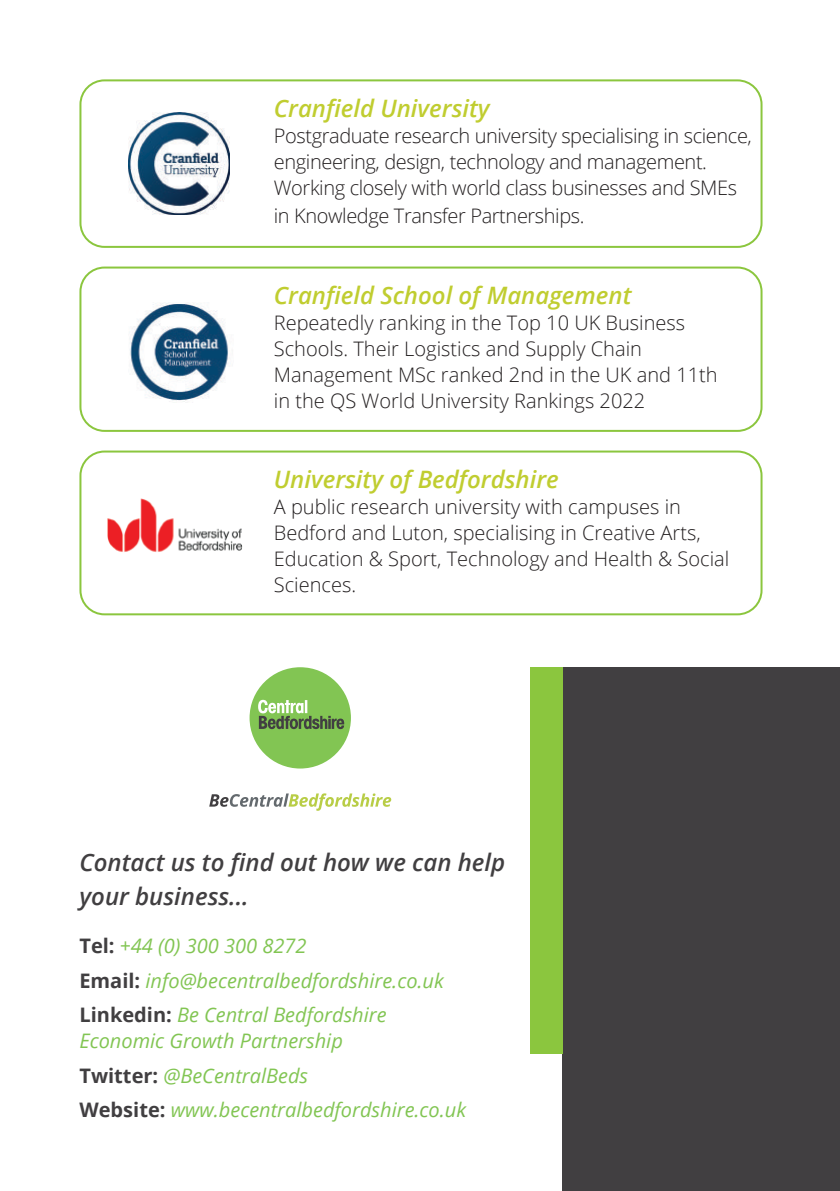
<style>
.page{position:relative;width:840px;height:1191px;background:#fff}
.page>*{position:absolute;margin:0;border:0;box-sizing:border-box;transform-origin:0 0}
.t1{font:italic 600 24px "Open Sans";color:#c0cd30}
.t2{font:italic 600 24px/34.4px "Open Sans";color:#413f41}
.t3{font:300 20px/26px "Open Sans";color:#231f20}
.t4{font:italic 20px/34.4px "Open Sans";color:#82c553}
.t5{font:300 20px/26px "Open Sans";letter-spacing:-.02em;color:#231f20}
.s1{font-weight:700;font-style:normal;color:#413f41}
</style>
<div class="page">
<div style="left:79px;top:450px;width:683px;height:165px;border:2px solid #8bc63e;border-radius:24px"></div>
<img style="left:107px;top:498px;width:136px;height:54px">
<div style="left:562px;top:667px;width:277px;height:524px;background:#413f41"></div>
<div style="left:530px;top:667px;width:32px;height:386px;background:#8bc63e"></div>
<div style="left:249px;top:667px;width:102px;height:101px;background:#82c553;border-radius:50%"></div>
<svg style="left:258px;top:700px;width:86px;height:29px"></svg>
<svg style="left:209px;top:793px;width:182px;height:17px"></svg>
<div style="left:79px;top:79px;width:683px;height:169px;border:2px solid #8bc63e;border-radius:24px"></div>
<div style="left:79px;top:266px;width:683px;height:166px;border:2px solid #8bc63e;border-radius:24px"></div>
<img style="left:129px;top:113px;width:101px;height:101px">
<img style="left:129px;top:303px;width:99px;height:99px">
<p class="t1" style="left:274px;top:92px;width:217px">Cranfield University</p>
<p class="t5" style="left:274px;top:122px;width:479px">Postgraduate research university specialising in science, engineering, design, technology and management.<br>Working closely with world class businesses and SMEs</p>
<p class="t5" style="left:274px;top:202px;width:312px">in Knowledge Transfer Partnerships.</p>
<p class="t1" style="left:274px;top:279px;width:359px">Cranfield School of Management</p>
<p class="t3" style="left:274px;top:309px;width:445px">Repeatedly ranking in the Top 10 UK Business Schools. Their Logistics and Supply Chain Management MSc ranked 2nd in the UK and 11th in the QS World University Rankings 2022</p>
<p class="t1" style="left:274px;top:463px;width:286px">University of Bedfordshire</p>
<p class="t3" style="left:274px;top:493px;width:457px">A public research university with campuses in Bedford and Luton, specialising in Creative Arts, Education &amp; Sport, Technology and Health &amp; Social Sciences.</p>
<p class="t2" style="left:79px;top:844px;width:427px">Contact us to find out how we can help your business...</p>
<p class="t4" style="left:79px;top:928px;width:366px"><span class="s1">Tel:</span> +44 (0) 300 300 8272<br><span class="s1">Email:</span> info@becentralbedfordshire.co.uk<br><span class="s1">Linkedin:</span> Be Central Bedfordshire</p>
<p class="t4" style="left:79px;top:1023px;width:388px">Economic Growth Partnership<br><span class="s1">Twitter:</span> @BeCentralBeds<br><span class="s1">Website:</span> www.becentralbedfordshire.co.uk</p>
</div>
